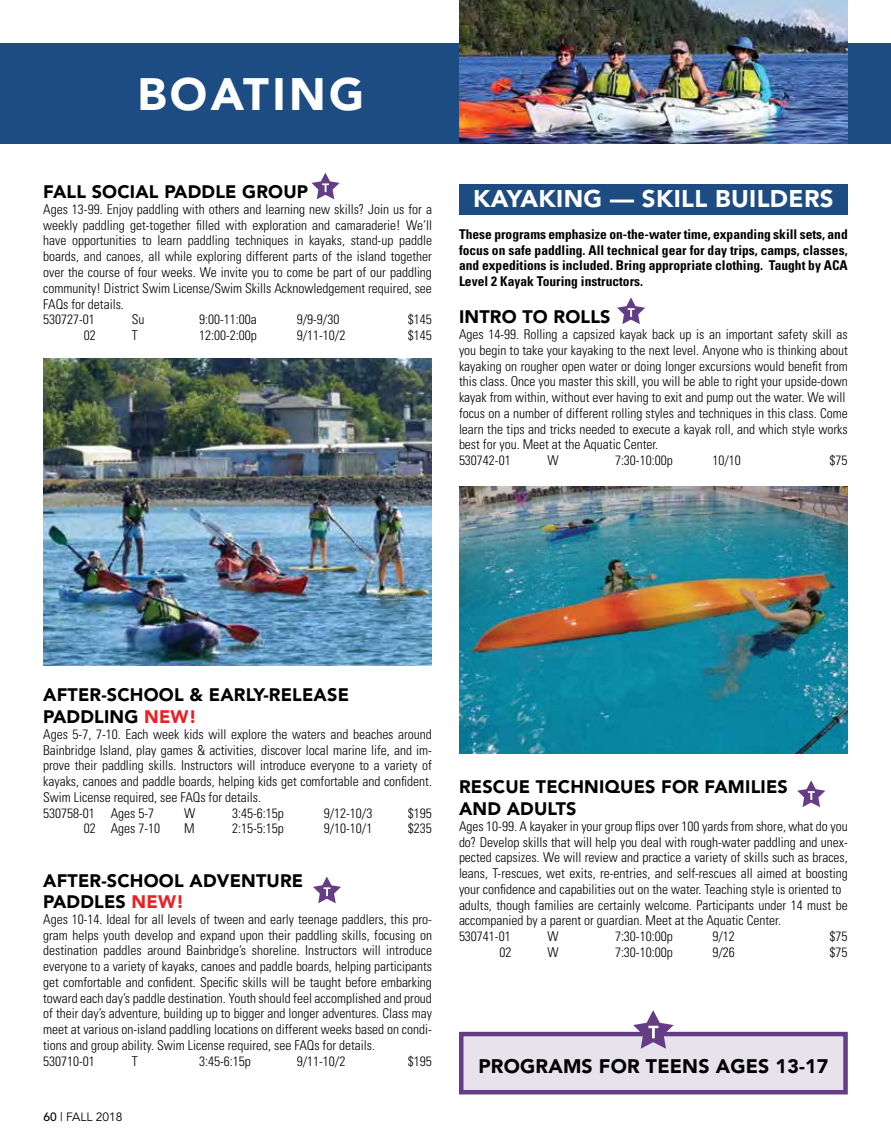
<style>
.page{position:relative;width:891px;height:1148px;background:#fff}
.page>*{position:absolute;margin:0;border:0;box-sizing:border-box;transform-origin:0 0}
.t1{font:900 45px "Avenir";letter-spacing:.075em;color:#fff}
.t2{font:900 24px "Avenir";letter-spacing:.015em;color:#fff}
.t3{font:900 19.5px "Avenir";letter-spacing:.01em;color:#000}
.t4{font:900 18px/21.6px "Avenir";letter-spacing:.01em;color:#000}
.t5{font:300 condensed 13.5px/15.8px "Univers";color:#000}
.t6{font:700 condensed 13.5px/15.8px "Univers";color:#000;text-align:justify}
.t7{font:12px "Avenir";color:#000}
.s1{color:#ed1f24}
.s2{font-weight:500}
</style>
<div class="page">
<div style="left:0;top:43px;width:891px;height:101px;background:#1c4c82"></div>
<div style="left:459px;top:184px;width:389px;height:31px;background:#1c4c82"></div>
<img style="left:459px;top:0;width:389px;height:144px">
<img style="left:43px;top:358px;width:389px;height:308px">
<img style="left:459px;top:486px;width:389px;height:267px">
<svg style="left:617px;top:297px;width:28px;height:27px"></svg>
<div style="left:459px;top:1031px;width:389px;height:63px;background:#e7e2ec;border:4px solid #653d85"></div>
<svg style="left:633px;top:1010px;width:41px;height:38px"></svg>
<svg style="left:312px;top:173px;width:28px;height:26px"></svg>
<svg style="left:313px;top:876px;width:28px;height:27px"></svg>
<svg style="left:797px;top:780px;width:28px;height:27px"></svg>
<h1 class="t1" style="left:137px;top:67px;width:228px">BOATING</h1>
<h3 class="t4" style="left:43px;top:181px;width:267px">FALL SOCIAL PADDLE GROUP</h3>
<p class="t5" style="left:43px;top:201px;width:390px">Ages 13-99. Enjoy paddling with others and learning new skills? Join us for a weekly paddling get-together filled with exploration and camaraderie! We’ll have opportunities to learn paddling techniques in kayaks, stand-up paddle boards, and canoes, all while exploring different parts of the island together over the course of four weeks. We invite you to come be part of our paddling community! District Swim License/Swim Skills Acknowledgement required, see FAQs for details.<br>530727-01</p>
<p class="t5" style="left:132px;top:311px;width:14px">Su</p>
<p class="t5" style="left:199px;top:311px;width:59px">9:00-11:00a</p>
<p class="t5" style="left:297px;top:311px;width:44px">9/9-9/30</p>
<p class="t5" style="left:408px;top:311px;width:25px">$145</p>
<p class="t5" style="left:84px;top:327px;width:13px">02</p>
<p class="t5" style="left:132px;top:327px;width:7px">T</p>
<p class="t5" style="left:199px;top:327px;width:59px">12:00-2:00p</p>
<p class="t5" style="left:297px;top:327px;width:50px">9/11-10/2</p>
<p class="t5" style="left:408px;top:327px;width:25px">$145</p>
<h2 class="t2" style="left:473px;top:184px;width:362px">KAYAKING — SKILL BUILDERS</h2>
<p class="t6" style="left:459px;top:226px;width:390px">These programs emphasize on-the-water time, expanding skill sets, and focus on safe paddling. All technical gear for day trips, camps, classes, and expeditions is included. Bring appropriate clothing. Taught by ACA Level 2 Kayak Touring instructors.</p>
<h3 class="t4" style="left:459px;top:306px;width:153px">INTRO TO ROLLS</h3>
<p class="t5" style="left:459px;top:326px;width:390px">Ages 14-99. Rolling a capsized kayak back up is an important safety skill as you begin to take your kayaking to the next level. Anyone who is thinking about kayaking on rougher open water or doing longer excursions would benefit from this class. Once you master this skill, you will be able to right your upside-down kayak from within, without ever having to exit and pump out the water. We will focus on a number of different rolling styles and techniques in this class. Come learn the tips and tricks needed to execute a kayak roll, and which style works best for you. Meet at the Aquatic Center.<br>530742-01</p>
<p class="t5" style="left:548px;top:452px;width:13px">W</p>
<p class="t5" style="left:615px;top:452px;width:59px">7:30-10:00p</p>
<p class="t5" style="left:713px;top:452px;width:30px">10/10</p>
<p class="t5" style="left:830px;top:452px;width:19px">$75</p>
<h3 class="t4" style="left:43px;top:684px;width:307px">AFTER-SCHOOL &amp; EARLY-RELEASE<br>PADDLING <span class="s1">NEW!</span></h3>
<p class="t5" style="left:43px;top:726px;width:390px">Ages 5-7, 7-10. Each week kids will explore the waters and beaches around Bainbridge Island, play games &amp; activities, discover local marine life, and im&shy;prove their paddling skills. Instructors will introduce everyone to a variety of kayaks, canoes and paddle boards, helping kids get comfortable and confident.<br>Swim License required, see FAQs for details.<br>530758-01 Ages 5-7</p>
<p class="t5" style="left:184px;top:804px;width:13px">W</p>
<p class="t5" style="left:232px;top:804px;width:53px">3:45-6:15p</p>
<p class="t5" style="left:324px;top:804px;width:50px">9/12-10/3</p>
<p class="t5" style="left:408px;top:804px;width:25px">$195</p>
<p class="t5" style="left:84px;top:820px;width:78px">02 Ages 7-10</p>
<p class="t5" style="left:184px;top:820px;width:12px">M</p>
<p class="t5" style="left:232px;top:820px;width:53px">2:15-5:15p</p>
<p class="t5" style="left:324px;top:820px;width:50px">9/10-10/1</p>
<p class="t5" style="left:408px;top:820px;width:25px">$235</p>
<h3 class="t4" style="left:43px;top:869px;width:262px">AFTER-SCHOOL ADVENTURE<br>PADDLES <span class="s1">NEW!</span></h3>
<p class="t5" style="left:43px;top:911px;width:390px">Ages 10-14. Ideal for all levels of tween and early teenage paddlers, this pro&shy;gram helps youth develop and expand upon their paddling skills, focusing on destination paddles around Bainbridge’s shoreline. Instructors will introduce everyone to a variety of kayaks, canoes and paddle boards, helping participants get comfortable and confident. Specific skills will be taught before embarking toward each day’s paddle destination. Youth should feel accomplished and proud of their day’s adventure, building up to bigger and longer adventures. Class may meet at various on-island paddling locations on different weeks based on condi&shy;tions and group ability. Swim License required, see FAQs for details.<br>530710-01</p>
<p class="t5" style="left:132px;top:1052px;width:7px">T</p>
<p class="t5" style="left:199px;top:1052px;width:53px">3:45-6:15p</p>
<p class="t5" style="left:297px;top:1052px;width:50px">9/11-10/2</p>
<p class="t5" style="left:408px;top:1052px;width:25px">$195</p>
<p class="t7" style="left:44px;top:1109px;width:80px"><span class="s2">60</span> | FALL 2018</p>
<h3 class="t4" style="left:459px;top:776px;width:330px">RESCUE TECHNIQUES FOR FAMILIES<br>AND ADULTS</h3>
<p class="t5" style="left:459px;top:818px;width:390px">Ages 10-99. A kayaker in your group flips over 100 yards from shore, what do you do? Develop skills that will help you deal with rough-water paddling and unex&shy;pected capsizes. We will review and practice a variety of skills such as braces, leans, T-rescues, wet exits, re-entries, and self-rescues all aimed at boosting your confidence and capabilities out on the water. Teaching style is oriented to adults, though families are certainly welcome. Participants under 14 must be accompanied by a parent or guardian. Meet at the Aquatic Center.<br>530741-01</p>
<p class="t5" style="left:548px;top:928px;width:13px">W</p>
<p class="t5" style="left:615px;top:928px;width:59px">7:30-10:00p</p>
<p class="t5" style="left:713px;top:928px;width:24px">9/12</p>
<p class="t5" style="left:830px;top:928px;width:19px">$75</p>
<p class="t5" style="left:500px;top:944px;width:13px">02</p>
<p class="t5" style="left:548px;top:944px;width:13px">W</p>
<p class="t5" style="left:615px;top:944px;width:59px">7:30-10:00p</p>
<p class="t5" style="left:713px;top:944px;width:24px">9/26</p>
<p class="t5" style="left:830px;top:944px;width:19px">$75</p>
<h3 class="t3" style="left:478px;top:1054px;width:351px">PROGRAMS FOR TEENS AGES 13-17</h3>
</div>
